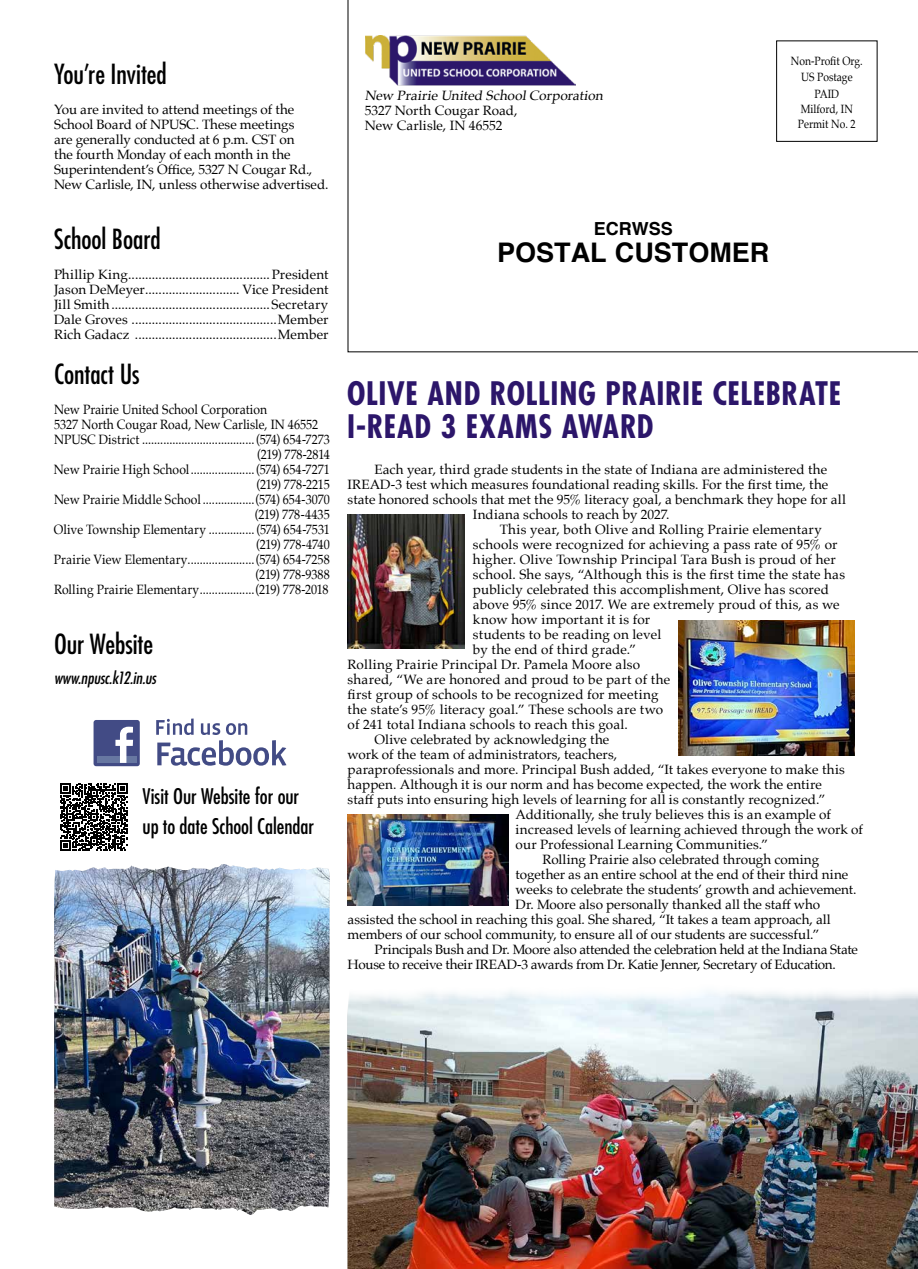
<style>
.page{position:relative;width:918px;height:1269px;background:#fff}
.page>*{position:absolute;margin:0;border:0;box-sizing:border-box;transform-origin:0 0}
.t1{font:700 condensed 31.5px/33px "Futura Std";letter-spacing:.02em;color:#2c166a}
.t2{font:condensed 27px "Futura Std";letter-spacing:-.005em;color:#000}
.t3{font:700 27px "Helvetica";color:#000}
.t4{font:condensed 21px/30px "Futura Std";color:#000}
.t5{font:700 18px "Helvetica";color:#000}
.t6{font:italic condensed 16.5px "Futura Std";color:#000}
.t7{font:13.5px/15px "Palatino";letter-spacing:.005em;color:#000}
.t8{font:13.5px "Palatino";letter-spacing:.005em;color:#000;scale:.9 1}
.t9{font:13.5px "Palatino";letter-spacing:-.02em;color:#000}
.t10{font:13.5px "Palatino";letter-spacing:-.03em;color:#000;scale:.9 1}
.t11{font:13.5px "Palatino";letter-spacing:-.015em;color:#000;scale:.9 1}
.t12{font:12px/16.5px "Palatino";color:#000;text-align:center;scale:.86 1}
</style>
<div class="page">
<img style="left:347px;top:991px;width:571px;height:278px">
<svg style="left:348px;top:0;width:570px;height:352px"></svg>
<div style="left:776px;top:40px;width:102px;height:102px;border:1px solid #000"></div>
<img style="left:365px;top:36px;width:211px;height:50px">
<img style="left:54px;top:864px;width:276px;height:351px">
<svg style="left:156px;top:719px;width:131px;height:47px"></svg>
<div style="left:94px;top:720px;width:46px;height:46px;background:#424b85;border-radius:3px"></div>
<div style="left:97px;top:756px;width:39px;height:7px;background:#6777a1"></div>
<svg style="left:115px;top:727px;width:18px;height:36px"></svg>
<svg style="left:60px;top:783px;width:67px;height:68px"></svg>
<img style="left:347px;top:514px;width:117px;height:135px">
<img style="left:679px;top:621px;width:176px;height:134px">
<img style="left:348px;top:815px;width:161px;height:91px">
<h2 class="t2" style="left:54px;top:58px;width:114px">You’re Invited</h2>
<p class="t7" style="left:54px;top:102px;width:276px">You are invited to attend meetings of the School Board of NPUSC. These meetings<br>are generally conducted at 6 p.m. CST on<br>the fourth Monday of each month in the Superintendent’s Office, 5327 N Cougar Rd., New Carlisle, IN, unless otherwise advertised.</p>
<h2 class="t2" style="left:54px;top:223px;width:108px">School Board</h2>
<p class="t7" style="left:54px;top:267px;width:276px;text-align:justify">Phillip King..........................................President Jason DeMeyer............................ Vice President Jill Smith...............................................Secretary Dale Groves ...........................................Member Rich Gadacz ..........................................Member</p>
<h2 class="t2" style="left:54px;top:358px;width:87px">Contact Us</h2>
<p class="t8" style="left:54px;top:398px;width:238px">New Prairie United School Corporation</p>
<p class="t8" style="left:54px;top:413px;width:295px">5327 North Cougar Road, New Carlisle, IN 46552</p>
<p class="t8" style="left:54px;top:428px;width:308px">NPUSC District .....................................(574) 654-7273</p>
<p class="t10" style="left:257px;top:443px;width:82px">(219) 778-2814</p>
<p class="t8" style="left:54px;top:458px;width:308px">New Prairie High School.....................(574) 654-7271</p>
<p class="t10" style="left:257px;top:473px;width:83px">(219) 778-2215</p>
<p class="t8" style="left:54px;top:488px;width:308px">New Prairie Middle School .................(574) 654-3070</p>
<p class="t8" style="left:255px;top:503px;width:85px">(219) 778-4435</p>
<p class="t8" style="left:54px;top:518px;width:308px">Olive Township Elementary ............... (574) 654-7531</p>
<p class="t11" style="left:256px;top:533px;width:83px">(219) 778-4740</p>
<p class="t8" style="left:54px;top:548px;width:308px">Prairie View Elementary......................(574) 654-7258</p>
<p class="t8" style="left:256px;top:563px;width:84px">(219) 778-9388</p>
<p class="t8" style="left:54px;top:578px;width:306px">Rolling Prairie Elementary..................(219) 778-2018</p>
<h2 class="t2" style="left:54px;top:628px;width:101px">Our Website</h2>
<p class="t6" style="left:54px;top:668px;width:104px">www.npusc.k12.in.us</p>
<h3 class="t4" style="left:143px;top:781px;width:173px">Visit Our Website for our up to date School Calendar</h3>
<p class="t7" style="left:365px;top:88px;width:243px">New Prairie United SchoolCorporation<br>5327 North Cougar Road,<br>New Carlisle, IN 46552</p>
<p class="t12" style="left:791px;top:52px;width:85px">Non-Profit Org.<br>US Postage<br>PAID</p>
<p class="t12" style="left:798px;top:101px;width:69px;line-height:15px;text-align:left">Milford, IN<br>Permit No. 2</p>
<h3 class="t5" style="left:594px;top:218px;width:81px">ECRWSS</h3>
<h2 class="t3" style="left:497px;top:236px;width:274px">POSTAL CUSTOMER</h2>
<h1 class="t1" style="left:347px;top:377px;width:496px">OLIVE AND ROLLING PRAIRIE CELEBRATE<br>I-READ 3 EXAMS AWARD</h1>
<p class="t7" style="left:375px;top:462px;width:454px">Each year, third grade students in the state of Indiana are administered the</p>
<p class="t7" style="left:348px;top:477px;width:482px">IREAD-3 test which measures foundational reading skills. For the first time, the</p>
<p class="t7" style="left:348px;top:492px;width:500px">state honored schools that met the 95% literacy goal, a benchmark they hope for all</p>
<p class="t7" style="left:473px;top:507px;width:198px">Indiana schools to reach by 2027.</p>
<p class="t7" style="left:500px;top:522px;width:324px">This year, both Olive and Rolling Prairie elementary</p>
<p class="t7" style="left:473px;top:537px;width:366px">schools were recognized for achieving a pass rate of 95% or</p>
<p class="t7" style="left:473px;top:552px;width:364px">higher. Olive Township Principal Tara Bush is proud of her</p>
<p class="t7" style="left:473px;top:567px;width:374px">school. She says, “Although this is the first time the state has</p>
<p class="t7" style="left:473px;top:582px;width:358px">publicly celebrated this accomplishment, Olive has scored</p>
<p class="t7" style="left:473px;top:597px;width:368px">above 95% since 2017. We are extremely proud of this, as we</p>
<p class="t7" style="left:473px;top:612px;width:179px">know how important it is for</p>
<p class="t7" style="left:473px;top:627px;width:190px">students to be reading on level</p>
<p class="t7" style="left:473px;top:642px;width:165px">by the end of third grade.”</p>
<p class="t7" style="left:348px;top:657px;width:294px">Rolling Prairie Principal Dr. Pamela Moore also</p>
<p class="t7" style="left:348px;top:672px;width:324px">shared, “We are honored and proud to be part of the</p>
<p class="t7" style="left:348px;top:687px;width:313px">first group of schools to be recognized for meeting</p>
<p class="t7" style="left:348px;top:702px;width:317px">the state’s 95% literacy goal.” These schools are two</p>
<p class="t7" style="left:348px;top:717px;width:282px">of 241 total Indiana schools to reach this goal.</p>
<p class="t7" style="left:375px;top:732px;width:236px">Olive celebrated by acknowledging the</p>
<p class="t7" style="left:348px;top:747px;width:271px">work of the team of administrators, teachers,</p>
<p class="t7" style="left:348px;top:762px;width:499px">paraprofessionals and more. Principal Bush added, “It takes everyone to make this</p>
<p class="t7" style="left:348px;top:777px;width:476px">happen. Although it is our norm and has become expected, the work the entire</p>
<p class="t7" style="left:348px;top:792px;width:479px">staff puts into ensuring high levels of learning for all is constantly recognized.”</p>
<p class="t7" style="left:516px;top:807px;width:317px">Additionally, she truly believes this is an example of</p>
<p class="t7" style="left:516px;top:822px;width:349px">increased levels of learning achieved through the work of</p>
<p class="t7" style="left:516px;top:837px;width:254px">our Professional Learning Communities.”</p>
<p class="t7" style="left:543px;top:852px;width:278px">Rolling Prairie also celebrated through coming</p>
<p class="t7" style="left:516px;top:867px;width:334px">together as an entire school at the end of their third nine</p>
<p class="t7" style="left:516px;top:882px;width:342px">weeks to celebrate the students’ growth and achievement.</p>
<p class="t7" style="left:516px;top:897px;width:306px">Dr. Moore also personally thanked all the staff who</p>
<p class="t7" style="left:348px;top:912px;width:485px">assisted the school in reaching this goal. She shared, “It takes a team approach, all</p>
<p class="t7" style="left:348px;top:927px;width:473px">members of our school community, to ensure all of our students are successful.”</p>
<p class="t9" style="left:375px;top:938px;width:485px">Principals Bush and Dr. Moore also attended the celebration held at the Indiana State</p>
<p class="t9" style="left:348px;top:953px;width:490px">House to receive their IREAD-3 awards from Dr. Katie Jenner, Secretary of Education.</p>
</div>
